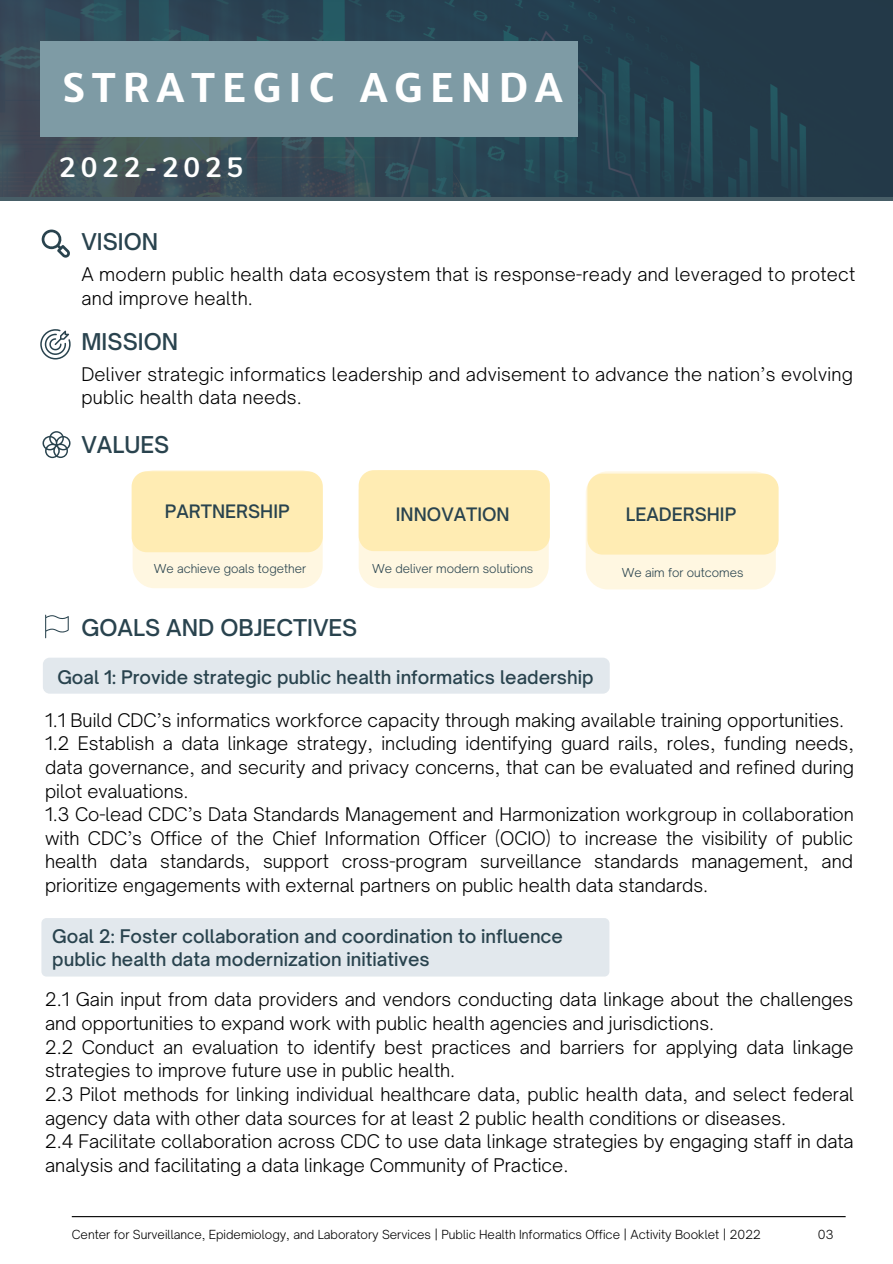
<style>
.page{position:relative;width:893px;height:1264px;background:#fff}
.page>*{position:absolute;margin:0;border:0;box-sizing:border-box;transform-origin:0 0}
.t1{font:700 39.45px "Merriweather Sans";letter-spacing:.17em;color:#fff}
.t2{font:700 27.9px "Nunito";letter-spacing:.17em;color:#fff}
.t3{font:500 22.2px "Open Sauce One";color:#29434e}
.t4{font:500 22.05px "Open Sauce One";color:#29434e}
.t5{font:300 18px/23.5px "Open Sauce One";color:#000}
.t6{font:500 18px/22.5px "Open Sauce One";color:#29434e}
.t7{font:500 17.7px "Open Sauce One";color:#29434e}
.t8{font:300 12px "Open Sauce One";color:#000}
.t9{font:300 11.85px "Open Sauce One";color:#29434e}
</style>
<div class="page">
<div style="left:41px;top:918px;width:568px;height:58px;background:#e2e8ed;border-radius:5px"></div>
<hr style="left:72px;top:1215px;width:773px;height:2px;background:#000">
<svg style="left:0;top:0;width:892px;height:201px"></svg>
<div style="left:40px;top:41px;width:538px;height:96px;background:#7e9ba5"></div>
<svg style="left:42px;top:229px;width:28px;height:29px"></svg>
<svg style="left:40px;top:329px;width:31px;height:30px"></svg>
<div style="left:133px;top:470px;width:189px;height:118px;background:#fff7e1;border-radius:22px"></div>
<div style="left:132px;top:471px;width:191px;height:81px;background:#ffecb3;border-radius:15px"></div>
<svg style="left:42px;top:431px;width:28px;height:27px"></svg>
<div style="left:585px;top:471px;width:190px;height:118px;background:#fff7e1;border-radius:22px"></div>
<div style="left:587px;top:473px;width:191px;height:81px;background:#ffecb3;border-radius:15px"></div>
<div style="left:358px;top:470px;width:190px;height:118px;background:#fff7e1;border-radius:22px"></div>
<div style="left:358px;top:470px;width:192px;height:81px;background:#ffecb3;border-radius:15px"></div>
<svg style="left:45px;top:614px;width:24px;height:24px"></svg>
<div style="left:43px;top:657px;width:566px;height:36px;background:#e2e8ed;border-radius:7px"></div>
<p class="t1" style="left:62px;top:63px;width:502px">STRATEGIC AGENDA</p>
<p class="t2" style="left:59px;top:148px;width:185px">2022-2025</p>
<p class="t4" style="left:81px;top:228px;width:78px">VISION</p>
<p class="t5" style="left:81px;top:262px;width:775px">A modern public health data ecosystem that is response-ready and leveraged to protect and improve health.</p>
<p class="t4" style="left:81px;top:328px;width:98px">MISSION</p>
<p class="t5" style="left:81px;top:362px;width:773px">Deliver strategic informatics leadership and advisement to advance the nation’s evolving public health data needs.</p>
<p class="t3" style="left:81px;top:430px;width:89px">VALUES</p>
<p class="t7" style="left:165px;top:501px;width:126px">PARTNERSHIP</p>
<p class="t9" style="left:154px;top:561px;width:154px">We achieve goals together</p>
<p class="t7" style="left:396px;top:503px;width:115px">INNOVATION</p>
<p class="t9" style="left:372px;top:561px;width:163px">We deliver modern solutions</p>
<p class="t7" style="left:625px;top:503px;width:112px">LEADERSHIP</p>
<p class="t9" style="left:621px;top:565px;width:123px">We aim for outcomes</p>
<p class="t3" style="left:81px;top:614px;width:277px">GOALS AND OBJECTIVES</p>
<p class="t6" style="left:57px;top:665px;width:537px">Goal 1: Provide strategic public health informatics leadership</p>
<p class="t5" style="left:45px;top:708px;width:800px">1.1 Build CDC’s informatics workforce capacity through making available training opportunities.</p>
<p class="t5" style="left:45px;top:731px;width:810px;text-align:justify">1.2 Establish a data linkage strategy, including identifying guard rails, roles, funding needs, data governance, and security and privacy concerns, that can be evaluated and refined during pilot evaluations.</p>
<p class="t5" style="left:45px;top:802px;width:810px;text-align:justify">1.3 Co-lead CDC’s Data Standards Management and Harmonization workgroup in collaboration with CDC’s Office of the Chief Information Officer (OCIO) to increase the visibility of public health data standards, support cross-program surveillance standards management, and prioritize engagements with external partners on public health data standards.</p>
<p class="t6" style="left:52px;top:925px;width:512px">Goal 2: Foster collaboration and coordination to influence public health data modernization initiatives</p>
<p class="t5" style="left:45px;top:987px;width:809px">2.1 Gain input from data providers and vendors conducting data linkage about the challenges and opportunities to expand work with public health agencies and jurisdictions.</p>
<p class="t5" style="left:45px;top:1035px;width:809px">2.2 Conduct an evaluation to identify best practices and barriers for applying data linkage strategies to improve future use in public health.</p>
<p class="t5" style="left:45px;top:1082px;width:810px">2.3 Pilot methods for linking individual healthcare data, public health data, and select federal agency data with other data sources for at least 2 public health conditions or diseases.</p>
<p class="t5" style="left:45px;top:1129px;width:810px">2.4 Facilitate collaboration across CDC to use data linkage strategies by engaging staff in data analysis and facilitating a data linkage Community of Practice.</p>
<p class="t8" style="left:72px;top:1227px;width:690px">Center for Surveillance, Epidemiology, and Laboratory Services | Public Health Informatics Office | Activity Booklet | 2022</p>
<p class="t8" style="left:817px;top:1227px;width:17px">03</p>
</div>
